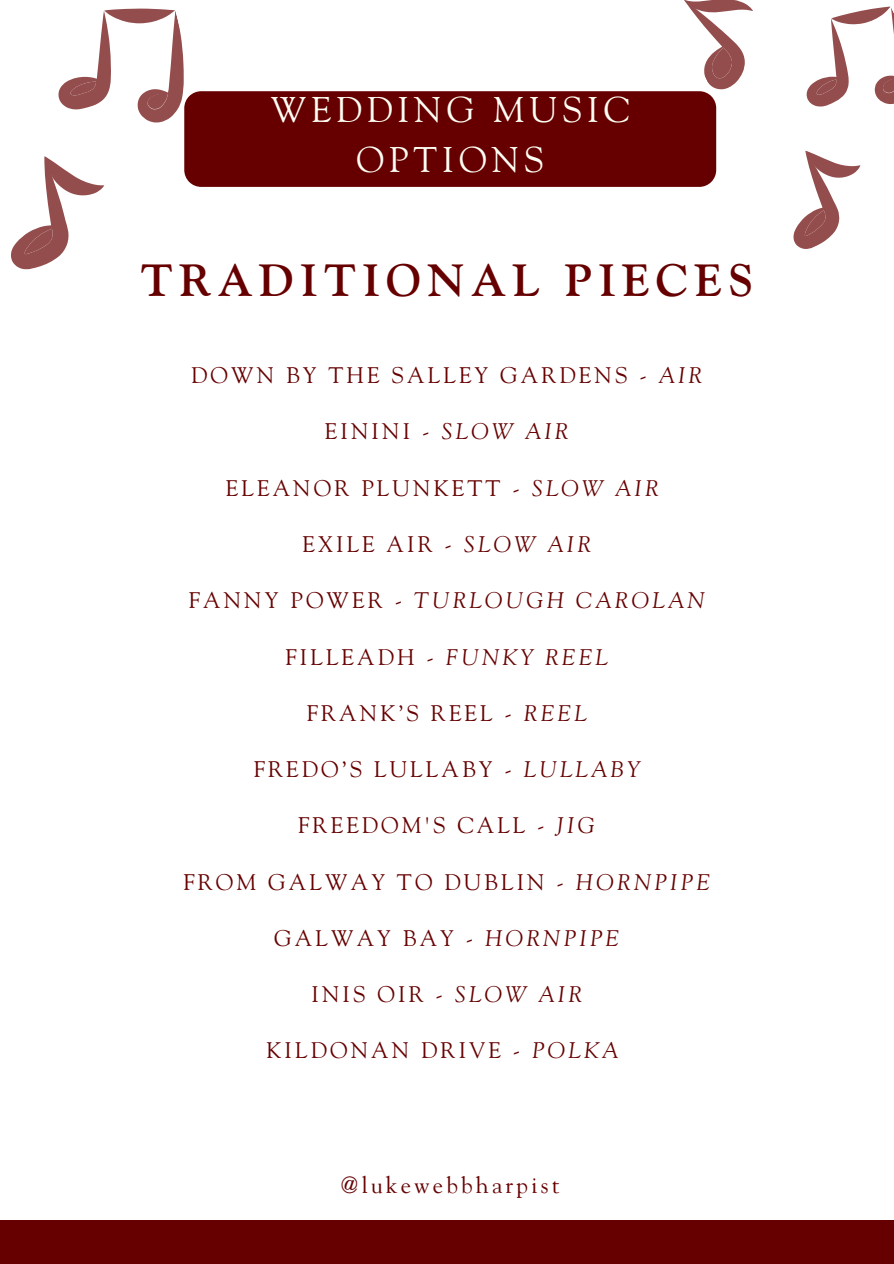
<style>
.page{position:relative;width:894px;height:1264px;background:#fff}
.page>*{position:absolute;margin:0;border:0;box-sizing:border-box;transform-origin:0 0}
.t1{font:700 45px "Goudy Std";letter-spacing:.135em;color:#600}
.t2{font:35.55px/49.5px "Goudy Std";letter-spacing:.135em;color:#fefef4;text-align:center}
.t3{font:23.25px "Goudy Std";letter-spacing:.135em;color:#600}
.t4{font:22.5px "Goudy Std";letter-spacing:.135em;color:#600}
.t5{font:italic 22.5px "Goudy Std";letter-spacing:.135em;color:#600}
.s1{font-style:italic}
.s2{font-style:normal}
</style>
<div class="page">
<div style="left:0;top:1219px;width:893px;height:44px;background:#600"></div>
<div style="left:184px;top:91px;width:532px;height:96px;background:#600"></div>
<svg style="left:11px;top:156px;width:94px;height:114px"></svg>
<svg style="left:58px;top:8px;width:143px;height:119px"></svg>
<svg style="left:793px;top:150px;width:68px;height:99px"></svg>
<svg style="left:806px;top:6px;width:87px;height:101px"></svg>
<svg style="left:670px;top:0;width:83px;height:95px"></svg>
<p class="t2" style="left:271px;top:89px;width:360px">WEDDING MUSIC<br>OPTIONS</p>
<p class="t1" style="left:140px;top:262px;width:614px">TRADITIONAL PIECES</p>
<h1 class="t4" style="left:191px;top:366px;width:512px">DOWN BY THE SALLEY GARDENS - <span class="s1">AIR</span></h1>
<h1 class="t4" style="left:325px;top:422px;width:245px">EININI - <span class="s1">SLOW AIR</span></h1>
<h1 class="t4" style="left:226px;top:479px;width:434px">ELEANOR PLUNKETT - <span class="s1">SLOW AIR</span></h1>
<h1 class="t4" style="left:302px;top:535px;width:290px">EXILE AIR - <span class="s1">SLOW AIR</span></h1>
<h1 class="t5" style="left:189px;top:591px;width:517px"><span class="s2">FANNY POWER -</span> TURLOUGH CAROLAN</h1>
<h1 class="t4" style="left:285px;top:647px;width:324px">FILLEADH - <span class="s1">FUNKY REEL</span></h1>
<h1 class="t4" style="left:306px;top:704px;width:281px">FRANK’S REEL - <span class="s1">REEL</span></h1>
<h1 class="t4" style="left:253px;top:760px;width:387px">FREDO’S LULLABY - <span class="s1">LULLABY</span></h1>
<h1 class="t4" style="left:298px;top:816px;width:298px">FREEDOM'S CALL - <span class="s1">JIG</span></h1>
<h1 class="t4" style="left:183px;top:872px;width:528px">FROM GALWAY TO DUBLIN - <span class="s1">HORNPIPE</span></h1>
<h1 class="t4" style="left:274px;top:929px;width:346px">GALWAY BAY - <span class="s1">HORNPIPE</span></h1>
<h1 class="t4" style="left:311px;top:985px;width:272px">INIS OIR - <span class="s1">SLOW AIR</span></h1>
<h1 class="t4" style="left:266px;top:1041px;width:353px">KILDONAN DRIVE - <span class="s1">POLKA</span></h1>
<h2 class="t3" style="left:341px;top:1175px;width:220px">@lukewebbharpist</h2>
</div>
